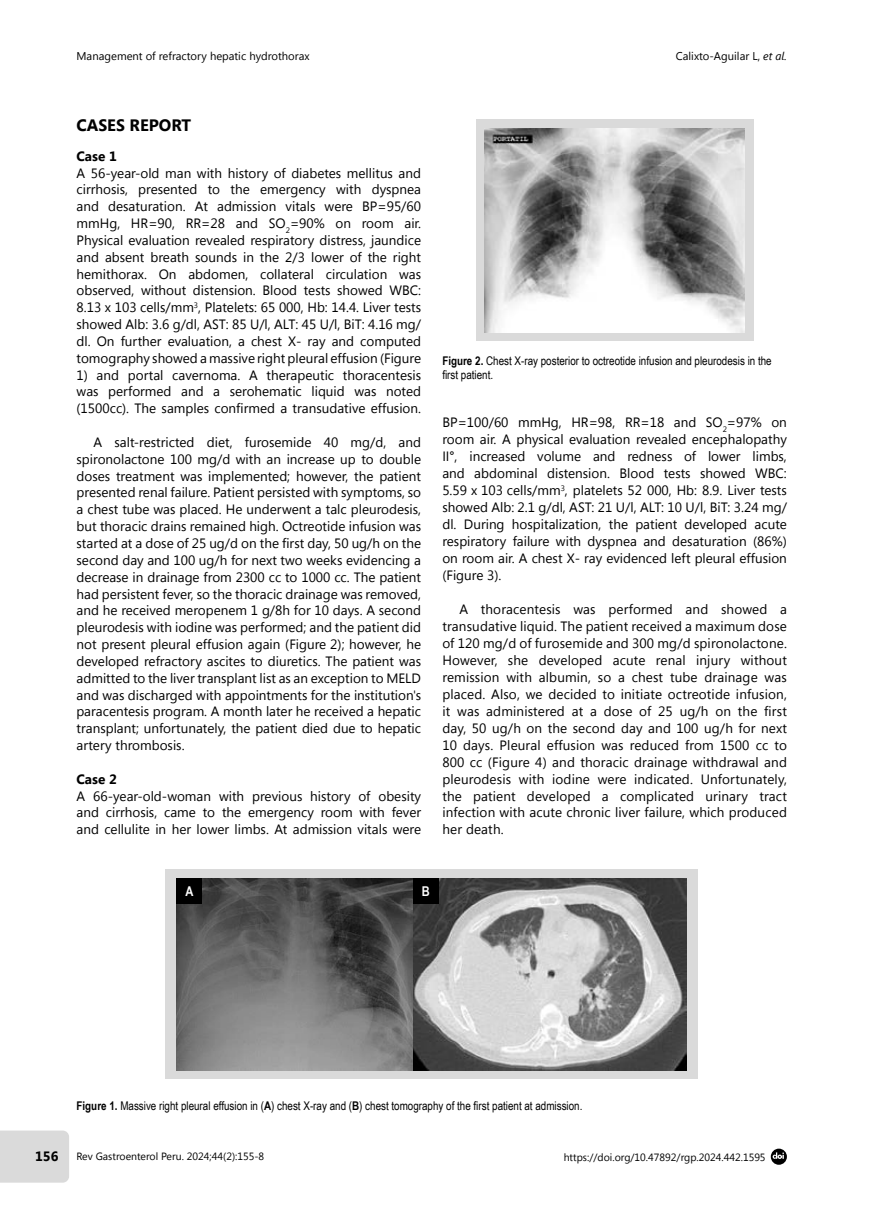
<style>
.page{position:relative;width:872px;height:1212px;background:#fff}
.page>*{position:absolute;margin:0;border:0;box-sizing:border-box;transform-origin:0 0}
.t1{font:700 16.5px "Segoe UI";color:#000}
.t2{font:13.5px/16.8px "Segoe UI";color:#000;text-align:justify}
.t3{font:700 13.5px "Segoe UI";color:#000}
.t4{font:700 13.5px "Arial Narrow";color:#fff}
.t5{font:12px/13.5px "Arial Narrow";color:#000}
.t6{font:11.25px "Segoe UI";color:#000}
.t7{font:10.5px "Segoe UI";color:#000}
.s1{font-style:italic}
.s2{font-weight:700}
</style>
<div class="page">
<svg style="left:770px;top:1148px;width:17px;height:17px"></svg>
<div style="left:0;top:1130px;width:69px;height:52px;background:#dadada"></div>
<div style="left:165px;top:869px;width:532px;height:209px;background:#dadada"></div>
<div style="left:476px;top:119px;width:277px;height:222px;background:#dadada"></div>
<img style="left:485px;top:129px;width:260px;height:203px">
<img style="left:176px;top:878px;width:511px;height:193px">
<div style="left:176px;top:878px;width:26px;height:26px;background:#000"></div>
<div style="left:413px;top:878px;width:25px;height:26px;background:#000"></div>
<p class="t6" style="left:77px;top:49px;width:235px">Management of refractory hepatic hydrothorax</p>
<p class="t6" style="left:676px;top:49px;width:113px">Calixto-Aguilar L, <span class="s1">et al.</span></p>
<p class="t1" style="left:77px;top:113px;width:116px">CASES REPORT</p>
<p class="t3" style="left:77px;top:146px;width:42px">Case 1</p>
<p class="t2" style="left:77px;top:164px;width:346px">A 56-year-old man with history of diabetes mellitus and cirrhosis, presented to the emergency with dyspnea and desaturation. At admission vitals were BP=95/60 mmHg, HR=90, RR=28 and SO<sub>2</sub>=90% on room air.<br>Physical evaluation revealed respiratory distress, jaundice and absent breath sounds in the 2/3 lower of the right hemithorax. On abdomen, collateral circulation was observed, without distension. Blood tests showed WBC:<br>8.13 x 103 cells/mm<sup>3</sup>, Platelets: 65 000, Hb: 14.4. Liver tests showed Alb: 3.6 g/dl, AST: 85 U/l, ALT: 45 U/l, BiT: 4.16 mg/ dl. On further evaluation, a chest X- ray and computed tomography showed a massive right pleural effusion (Figure</p>
<p class="t2" style="left:77px;top:366px;width:346px">1) and portal cavernoma. A therapeutic thoracentesis was performed and a serohematic liquid was noted (1500cc). The samples confirmed a transudative effusion.</p>
<p class="t2" style="left:77px;top:433px;width:346px;text-indent:17px">A salt-restricted diet, furosemide 40 mg/d, and spironolactone 100 mg/d with an increase up to double doses treatment was implemented; however, the patient presented renal failure. Patient persisted with symptoms, so a chest tube was placed. He underwent a talc pleurodesis, but thoracic drains remained high. Octreotide infusion was started at a dose of 25 ug/d on the first day, 50 ug/h on the second day and 100 ug/h for next two weeks evidencing a decrease in drainage from 2300 cc to 1000 cc. The patient had persistent fever, so the thoracic drainage was removed, and he received meropenem 1 g/8h for 10 days. A second pleurodesis with iodine was performed; and the patient did not present pleural effusion again (Figure 2); however, he developed refractory ascites to diuretics. The patient was admitted to the liver transplant list as an exception to MELD and was discharged with appointments for the institution's paracentesis program. A month later he received a hepatic transplant; unfortunately, the patient died due to hepatic artery thrombosis.</p>
<p class="t3" style="left:77px;top:769px;width:42px">Case 2</p>
<p class="t2" style="left:77px;top:787px;width:346px">A 66-year-old-woman with previous history of obesity and cirrhosis, came to the emergency room with fever and cellulite in her lower limbs. At admission vitals were</p>
<p class="t5" style="left:442px;top:354px;width:331px"><span class="s2">Figure 2.</span> Chest X-ray posterior to octreotide infusion and pleurodesis in the first patient.</p>
<p class="t2" style="left:442px;top:414px;width:346px">BP=100/60 mmHg, HR=98, RR=18 and SO<sub>2</sub>=97% on room air. A physical evaluation revealed encephalopathy II°, increased volume and redness of lower limbs, and abdominal distension. Blood tests showed WBC:<br>5.59 x 103 cells/mm<sup>3</sup>, platelets 52 000, Hb: 8.9. Liver tests showed Alb: 2.1 g/dl, AST: 21 U/l, ALT: 10 U/l, BiT: 3.24 mg/ dl. During hospitalization, the patient developed acute respiratory failure with dyspnea and desaturation (86%) on room air. A chest X- ray evidenced left pleural effusion (Figure 3).</p>
<p class="t2" style="left:442px;top:600px;width:346px;text-indent:17px">A thoracentesis was performed and showed a transudative liquid. The patient received a maximum dose of 120 mg/d of furosemide and 300 mg/d spironolactone.<br>However, she developed acute renal injury without remission with albumin, so a chest tube drainage was placed. Also, we decided to initiate octreotide infusion, it was administered at a dose of 25 ug/h on the first day, 50 ug/h on the second day and 100 ug/h for next 10 days. Pleural effusion was reduced from 1500 cc to 800 cc (Figure 4) and thoracic drainage withdrawal and pleurodesis with iodine were indicated. Unfortunately, the patient developed a complicated urinary tract infection with acute chronic liver failure, which produced her death.</p>
<p class="t4" style="left:185px;top:881px;width:9px">A</p>
<p class="t4" style="left:422px;top:881px;width:9px">B</p>
<p class="t5" style="left:77px;top:1098px;width:507px"><span class="s2">Figure 1.</span> Massive right pleural effusion in (<span class="s2">A</span>) chest X-ray and (<span class="s2">B</span>) chest tomography of the first patient at admission.</p>
<p class="t3" style="left:35px;top:1146px;width:25px">156</p>
<p class="t7" style="left:77px;top:1149px;width:189px">Rev Gastroenterol Peru. 2024;44(2):155-8</p>
<p class="t7" style="left:563px;top:1150px;width:203px">https://doi.org/10.47892/rgp.2024.442.1595</p>
</div>
